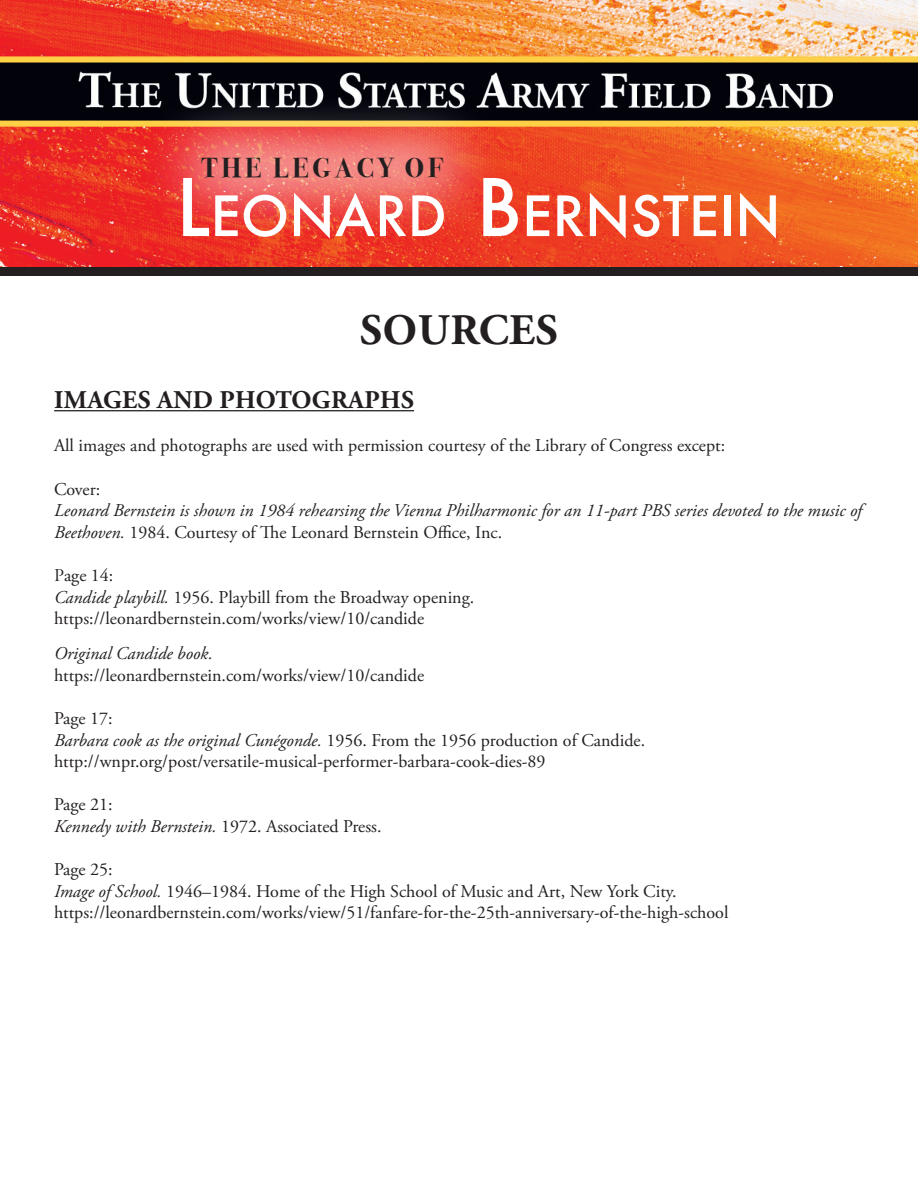
<style>
.page{position:relative;width:918px;height:1188px;background:#fff}
.page>*{position:absolute;margin:0;border:0;box-sizing:border-box;transform-origin:0 0}
.t1{font:500 54px "Futura";color:#fff}
.t2{font:700 43.5px "Adobe Garamond Pro";letter-spacing:.015em;color:#231f20}
.Section_composer{font:700 27.3px "Bodoni Svty Two ITCTT";letter-spacing:.14em;color:#231f20}
.t3{font:700 25.5px "Adobe Garamond Pro";letter-spacing:.015em;color:#231f20}
.t4{font:18px "Adobe Garamond Pro";color:#231f20}
.t5{font:italic 18px/21.6px "Adobe Garamond Pro";color:#231f20}
.s1{font-size:77.1px}
.s2{font-style:normal}
.s3{font-style:italic}
</style>
<div class="page">
<img style="left:0;top:0;width:918px;height:267px">
<div style="left:138px;top:92px;width:369px;height:152px;background:#fff;opacity:.71"></div>
<div style="left:0;top:267px;width:918px;height:9px;background:#231f20"></div>
<hr style="left:54px;top:410px;width:360px;height:1px;background:#231f20">
<p class="Section_composer" style="left:202px;top:146px;width:243px">THE LEGACY OF</p>
<p class="t1" style="left:176px;top:179px;width:606px"><span class="s1">L</span>EONARD <span class="s1">B</span>ERNSTEIN</p>
<p class="t2" style="left:360px;top:304px;width:199px">SOURCES</p>
<p class="t3" style="left:54px;top:385px;width:361px">IMAGES AND PHOTOGRAPHS</p>
<p class="t4" style="left:54px;top:435px;width:673px">All images and photographs are used with permission courtesy of the Library of Congress except:</p>
<p class="t4" style="left:54px;top:478px;width:48px">Cover:</p>
<p class="t5" style="left:54px;top:500px;width:810px">Leonard Bernstein is shown in 1984 rehearsing the Vienna Philharmonic for an 11-part PBS series devoted to the music of<br>Beethoven. <span class="s2">1984. Courtesy of The Leonard Bernstein Office, Inc.</span></p>
<p class="t4" style="left:54px;top:564px;width:61px">Page 14:</p>
<p class="t4" style="left:54px;top:586px;width:422px"><span class="s3">Candide playbill.</span> 1956. Playbill from the Broadway opening.</p>
<p class="t4" style="left:54px;top:608px;width:372px">https://leonardbernstein.com/works/view/10/candide</p>
<p class="t5" style="left:54px;top:643px;width:160px">Original Candide book.</p>
<p class="t4" style="left:54px;top:664px;width:372px">https://leonardbernstein.com/works/view/10/candide</p>
<p class="t4" style="left:54px;top:708px;width:60px">Page 17:</p>
<p class="t4" style="left:54px;top:729px;width:593px"><span class="s3">Barbara cook as the original Cunégonde.</span> 1956. From the 1956 production of Candide.</p>
<p class="t4" style="left:54px;top:751px;width:493px">http://wnpr.org/post/versatile-musical-performer-barbara-cook-dies-89</p>
<p class="t4" style="left:54px;top:794px;width:60px">Page 21:</p>
<p class="t5" style="left:54px;top:816px;width:329px">Kennedy with Bernstein. <span class="s2">1972. Associated Press.</span></p>
<p class="t4" style="left:54px;top:859px;width:60px">Page 25:</p>
<p class="t4" style="left:54px;top:880px;width:624px"><span class="s3">Image of School.</span> 1946–1984. Home of the High School of Music and Art, New York City.</p>
<p class="t4" style="left:54px;top:902px;width:676px">https://leonardbernstein.com/works/view/51/fanfare-for-the-25th-anniversary-of-the-high-school</p>
</div>
